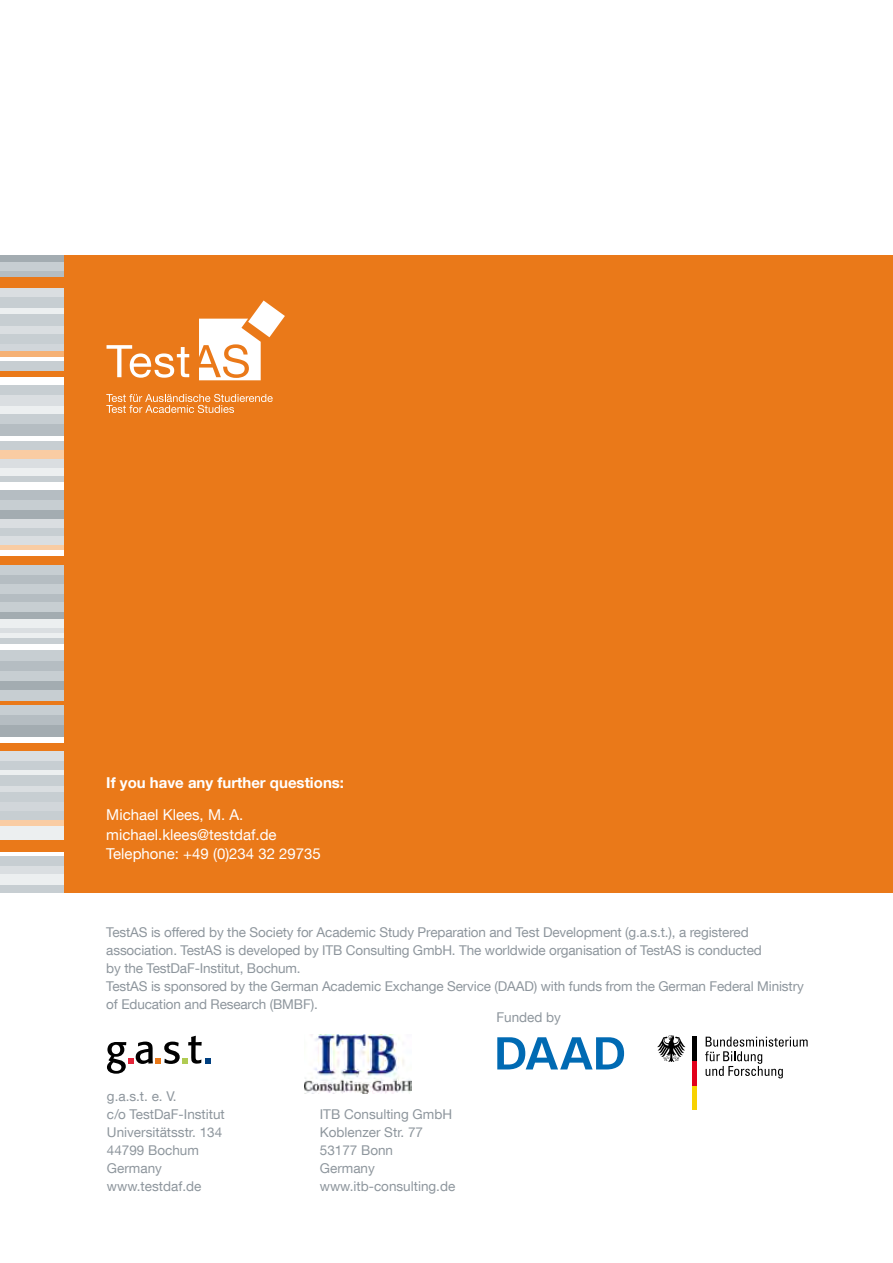
<style>
.page{position:relative;width:893px;height:1263px;background:#fff}
.page>*{position:absolute;margin:0;border:0;box-sizing:border-box;transform-origin:0 0}
.t1{font:15px/19.5px "Helvetica Neue LT Com";color:#fff}
.t2{font:700 15px "Helvetica Neue LT Com";color:#fff}
.t3{font:13.5px/18px "Helvetica Neue LT Com";letter-spacing:-.01em;color:#8e969d}
</style>
<div class="page">
<div style="left:0;top:255px;width:893px;height:638px;background:#ea7919"></div>
<svg style="left:107px;top:1036px;width:103px;height:38px"></svg>
<svg style="left:107px;top:345px;width:82px;height:33px"></svg>
<svg style="left:106px;top:394px;width:167px;height:19px"></svg>
<svg style="left:199px;top:300px;width:86px;height:80px"></svg>
<div style="left:0;top:255px;width:64px;height:638px;background:#fff"></div>
<div style="left:0;top:825px;width:64px;height:18px;background:#eceff0"></div>
<div style="left:0;top:255px;width:64px;height:11px;background:#a3acb1"></div>
<div style="left:0;top:262px;width:64px;height:11px;background:#c7ced2"></div>
<div style="left:0;top:271px;width:64px;height:11px;background:#b5bdc2"></div>
<div style="left:0;top:277px;width:64px;height:12px;background:#ea7919"></div>
<div style="left:0;top:288px;width:64px;height:11px;background:#dadee1"></div>
<div style="left:0;top:298px;width:64px;height:11px;background:#c7ced2"></div>
<svg style="left:0;top:309px;width:64px;height:6px"></svg>
<div style="left:0;top:315px;width:64px;height:11px;background:#c7ced2"></div>
<div style="left:0;top:326px;width:64px;height:11px;background:#dadee1"></div>
<div style="left:0;top:334px;width:64px;height:11px;background:#c7ced2"></div>
<div style="left:0;top:344px;width:64px;height:12px;background:#d1d6da"></div>
<div style="left:0;top:351px;width:64px;height:6px;background:#f5b175"></div>
<div style="left:0;top:361px;width:64px;height:12px;background:#c7ced2"></div>
<div style="left:0;top:371px;width:64px;height:6px;background:#ea7919"></div>
<div style="left:0;top:385px;width:64px;height:11px;background:#c7ced2"></div>
<div style="left:0;top:395px;width:64px;height:11px;background:#dadee1"></div>
<div style="left:0;top:406px;width:64px;height:12px;background:#eceff0"></div>
<div style="left:0;top:414px;width:64px;height:12px;background:#c7ced2"></div>
<div style="left:0;top:424px;width:64px;height:12px;background:#b5bdc2"></div>
<div style="left:0;top:441px;width:64px;height:11px;background:#c7ced2"></div>
<div style="left:0;top:450px;width:64px;height:11px;background:#f9cca3"></div>
<div style="left:0;top:459px;width:64px;height:11px;background:#dadee1"></div>
<div style="left:0;top:468px;width:64px;height:11px;background:#eceff0"></div>
<div style="left:0;top:476px;width:64px;height:6px;background:#c7ced2"></div>
<div style="left:0;top:490px;width:64px;height:12px;background:#b5bdc2"></div>
<div style="left:0;top:501px;width:64px;height:11px;background:#c7ced2"></div>
<div style="left:0;top:511px;width:64px;height:11px;background:#a3acb1"></div>
<div style="left:0;top:520px;width:64px;height:11px;background:#dadee1"></div>
<div style="left:0;top:529px;width:64px;height:11px;background:#c7ced2"></div>
<div style="left:0;top:537px;width:64px;height:11px;background:#dadee1"></div>
<div style="left:0;top:545px;width:64px;height:5px;background:#f9cca3"></div>
<div style="left:0;top:556px;width:64px;height:11px;background:#ea7919"></div>
<div style="left:0;top:566px;width:64px;height:11px;background:#c7ced2"></div>
<div style="left:0;top:576px;width:64px;height:11px;background:#b5bdc2"></div>
<div style="left:0;top:585px;width:64px;height:11px;background:#c7ced2"></div>
<div style="left:0;top:594px;width:64px;height:12px;background:#b5bdc2"></div>
<div style="left:0;top:603px;width:64px;height:11px;background:#c7ced2"></div>
<div style="left:0;top:612px;width:64px;height:12px;background:#a3acb1"></div>
<div style="left:0;top:619px;width:64px;height:12px;background:#eceff0"></div>
<div style="left:0;top:631px;width:64px;height:9px;background:#eceff0"></div>
<hr style="left:0;top:629px;width:64px;height:4px;background:#dadee1">
<div style="left:0;top:638px;width:64px;height:6px;background:#c7ced2"></div>
<div style="left:0;top:650px;width:64px;height:12px;background:#c7ced2"></div>
<div style="left:0;top:661px;width:64px;height:11px;background:#b5bdc2"></div>
<div style="left:0;top:671px;width:64px;height:11px;background:#c7ced2"></div>
<div style="left:0;top:682px;width:64px;height:11px;background:#a3acb1"></div>
<div style="left:0;top:691px;width:64px;height:11px;background:#c7ced2"></div>
<svg style="left:0;top:701px;width:64px;height:5px"></svg>
<div style="left:0;top:706px;width:64px;height:11px;background:#c7ced2"></div>
<div style="left:0;top:716px;width:64px;height:11px;background:#b5bdc2"></div>
<div style="left:0;top:725px;width:64px;height:11px;background:#a3acb1"></div>
<div style="left:0;top:743px;width:64px;height:9px;background:#ea7919"></div>
<div style="left:0;top:751px;width:64px;height:12px;background:#dadee1"></div>
<div style="left:0;top:761px;width:64px;height:12px;background:#c7ced2"></div>
<div style="left:0;top:771px;width:64px;height:5px;background:#eceff0"></div>
<div style="left:0;top:775px;width:64px;height:12px;background:#c7ced2"></div>
<div style="left:0;top:786px;width:64px;height:7px;background:#dadee1"></div>
<div style="left:0;top:792px;width:64px;height:12px;background:#c7ced2"></div>
<div style="left:0;top:802px;width:64px;height:12px;background:#d1d6da"></div>
<div style="left:0;top:811px;width:64px;height:11px;background:#c7ced2"></div>
<div style="left:0;top:820px;width:64px;height:6px;background:#f9cca3"></div>
<div style="left:0;top:840px;width:64px;height:12px;background:#ea7919"></div>
<div style="left:0;top:856px;width:64px;height:11px;background:#c7ced2"></div>
<div style="left:0;top:866px;width:64px;height:11px;background:#dadee1"></div>
<div style="left:0;top:874px;width:64px;height:12px;background:#eceff0"></div>
<div style="left:0;top:885px;width:64px;height:8px;background:#c7ced2"></div>
<svg style="left:497px;top:1037px;width:127px;height:32px"></svg>
<img style="left:304px;top:1035px;width:108px;height:58px">
<svg style="left:705px;top:1037px;width:103px;height:41px"></svg>
<hr style="left:693px;top:1085px;width:4px;height:25px;background:#f8d200">
<hr style="left:693px;top:1061px;width:4px;height:24px;background:#e2001a">
<hr style="left:693px;top:1037px;width:4px;height:24px;background:#000">
<svg style="left:657px;top:1035px;width:28px;height:27px"></svg>
<p class="t2" style="left:106px;top:773px;width:239px">If you have any further questions:</p>
<p class="t1" style="left:106px;top:804px;width:216px">Michael Klees, M. A. michael.klees@testdaf.de<br>Telephone: +49 (0)234 32 29735</p>
<p class="t3" style="left:106px;top:922px;width:699px">TestAS is offered by the Society for Academic Study Preparation and Test Development (g.a.s.t.), a registered association. TestAS is developed by ITB Consulting GmbH. The worldwide organisation of TestAS is conducted<br>by the TestDaF-Institut, Bochum.<br>TestAS is sponsored by the German Academic Exchange Service (DAAD) with funds from the German Federal Ministry of Education and Research (BMBF).</p>
<p class="t3" style="left:496px;top:1007px;width:66px">Funded by</p>
<p class="t3" style="left:107px;top:1086px;width:119px">g.a.s.t. e. V.<br>c/o TestDaF-Institut<br>Universitätsstr. 134<br>44799 Bochum<br>Germany www.testdaf.de</p>
<p class="t3" style="left:320px;top:1104px;width:137px">ITB Consulting GmbH<br>Koblenzer Str. 77<br>53177 Bonn<br>Germany www.itb-consulting.de</p>
</div>
